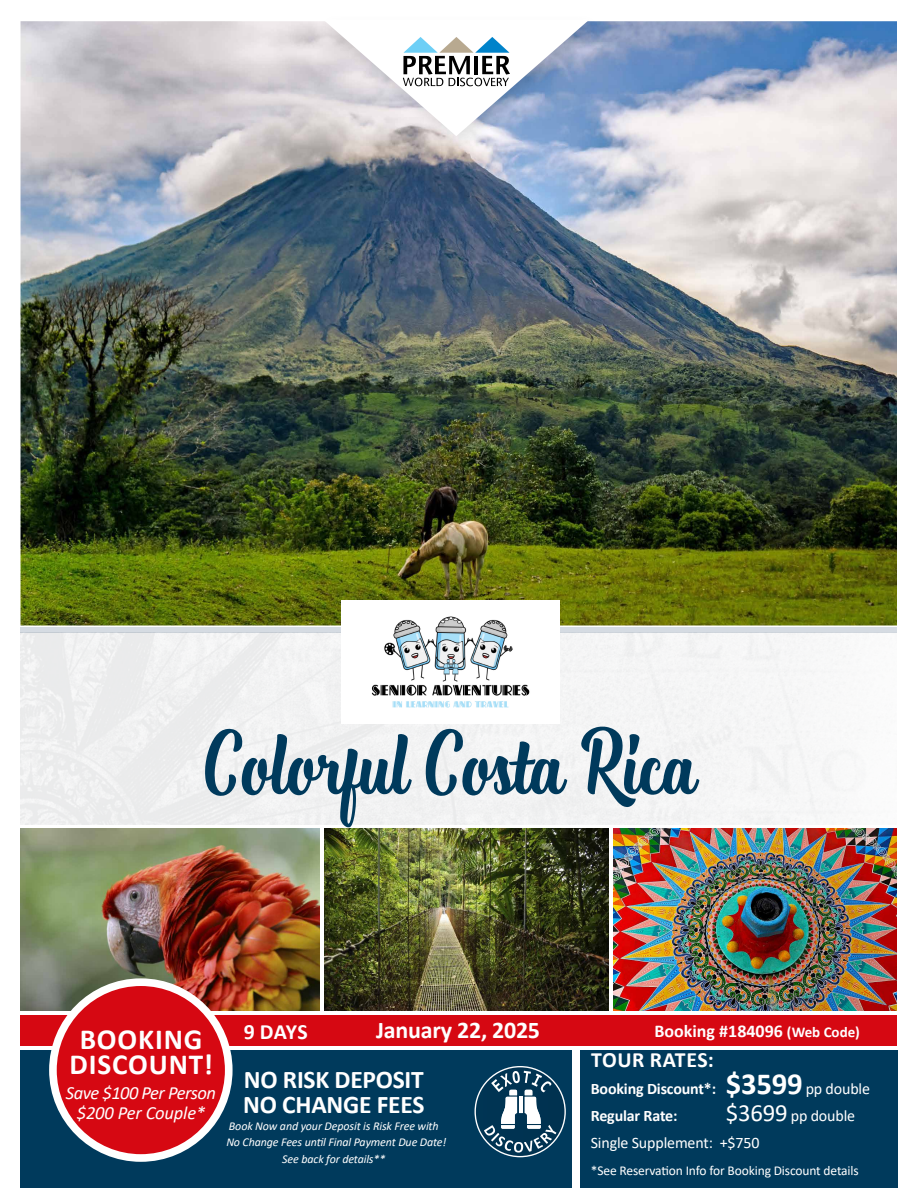
<style>
.page{position:relative;width:918px;height:1188px;background:#fff}
.page>*{position:absolute;margin:0;border:0;box-sizing:border-box;transform-origin:0 0}
.t1{font:79.2px "Chiladepia Script";color:#003a5c;scale:.91 1}
.t2{font:700 29.85px "Calibri";letter-spacing:-.01em;color:#fff}
.t3{font:700 29.25px/25.2px "Calibri";letter-spacing:.03em;color:#fff;text-align:center}
.t4{font:700 25.5px/25px "Calibri";letter-spacing:-.01em;color:#fff}
.t5{font:700 24px "Calibri";letter-spacing:-.01em;color:#fff}
.t6{font:700 21.75px "Calibri";letter-spacing:.015em;color:#fff}
.t7{font:italic 18.6px/20px "Calibri";letter-spacing:-.03em;color:#fff;text-align:center}
.t8{font:700 18px "Calibri";color:#fff}
.t9{font:700 16.05px/27px "Calibri";letter-spacing:-.01em;color:#fff}
.t10{font:16.05px/27px "Calibri";letter-spacing:-.01em;color:#fff}
.t11{font:13.5px "Calibri";letter-spacing:-.01em;color:#fff}
.t12{font:italic 12px/16.5px "Calibri";letter-spacing:-.01em;color:#fff;text-align:center}
.s1{font-size:15px}
.s2{font-size:30.75px}
.s3{font-weight:400}
.s4{font-size:24.75px}
</style>
<div class="page">
<div style="left:21px;top:1051px;width:551px;height:137px;background:#003a5c"></div>
<img style="left:21px;top:21px;width:876px;height:605px">
<div style="left:21px;top:1015px;width:897px;height:31px;background:#d60812"></div>
<div style="left:21px;top:628px;width:897px;height:5px;background:#d5dbe2"></div>
<div style="left:316px;top:13px;width:287px;height:141px;background:#000;opacity:.11"></div>
<svg style="left:323px;top:19px;width:266px;height:117px"></svg>
<img style="left:325px;top:828px;width:284px;height:183px">
<img style="left:613px;top:828px;width:284px;height:183px">
<img style="left:21px;top:828px;width:299px;height:183px">
<div style="left:897px;top:0;width:21px;height:1188px;background:#fff"></div>
<div style="left:53px;top:982px;width:176px;height:176px;background:#d60812;border-radius:50%"></div>
<div style="left:49px;top:978px;width:184px;height:184px;border:8px solid #fff;border-radius:50%"></div>
<svg style="left:475px;top:1067px;width:90px;height:90px"></svg>
<svg style="left:484px;top:1071px;width:72px;height:82px"></svg>
<div style="left:580px;top:1051px;width:317px;height:137px;background:#003a5c"></div>
<img style="left:341px;top:601px;width:219px;height:107px">
<h1 class="t1" style="left:205px;top:705px;width:541px">Colorful Costa Rica</h1>
<h3 class="t3" style="left:70px;top:1026px;width:145px">BOOKING<br>DISCOUNT!</h3>
<h3 class="t7" style="left:66px;top:1082px;width:152px">Save $100 Per Person $200 Per Couple*</h3>
<h2 class="t2" style="left:348px;top:1000px;width:245px">September 24, 2021</h2>
<h3 class="t4" style="left:243px;top:1067px;width:183px">NO RISK DEPOSIT<br>NO CHANGE FEES</h3>
<p class="t12" style="left:226px;top:1117px;width:222px">Book Now and your Deposit is Risk Free with<br>No Change Fees until Final Payment Due Date!<br>See back for details**</p>
<h3 class="t5" style="left:376px;top:1013px;width:165px">January 22, 2025</h3>
<h3 class="t8" style="left:654px;top:1018px;width:207px">Booking #184096 <span class="s1">(Web Code)</span></h3>
<h3 class="t6" style="left:591px;top:1044px;width:124px">TOUR RATES:</h3>
<h3 class="t9" style="left:591px;top:1075px;width:281px">Booking Discount*: <span class="s2">$3599</span> <span class="s3">pp double<br></span>Regular Rate:</h3>
<h3 class="t6" style="left:244px;top:1016px;width:65px">9 DAYS</h3>
<h3 class="t10" style="left:591px;top:1102px;width:266px;text-indent:135px"><span class="s4">$3699</span> pp double<br>Single Supplement: +$750</h3>
<p class="t11" style="left:591px;top:1161px;width:270px">*See Reservation Info for Booking Discount details</p>
</div>
